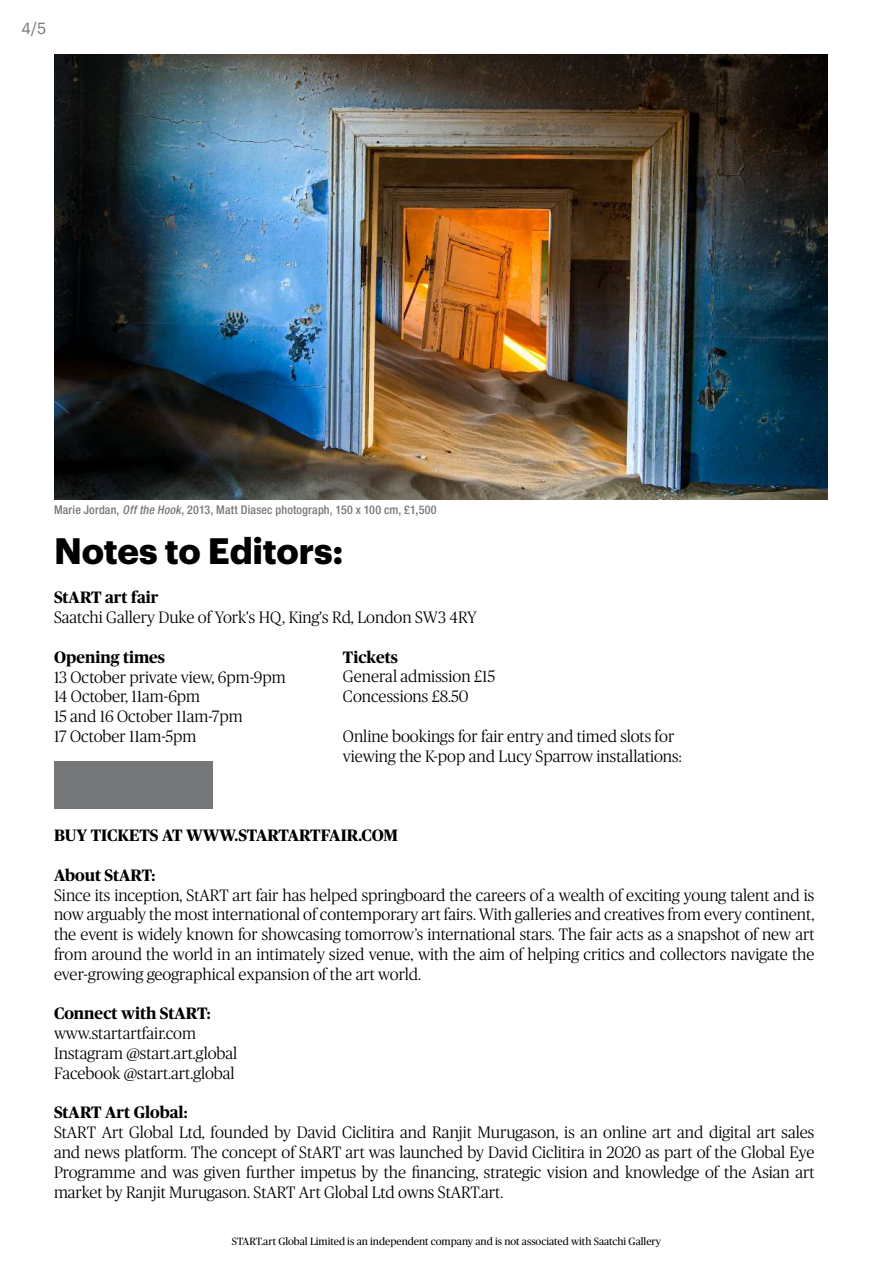
<style>
.page{position:relative;width:893px;height:1263px;background:#fff}
.page>*{position:absolute;margin:0;border:0;box-sizing:border-box;transform-origin:0 0}
.t1{font:700 36px "Graphik";letter-spacing:-.01em;color:#000}
.t2{font:300 16.5px/19.8px "Publico";color:#000}
.t3{font:700 16.5px "Publico";color:#000}
.t4{font:15.75px "Graphik";color:#757779}
.t5{font:500 condensed 12px "Helvetica Neue LT Std";letter-spacing:.015em;color:#757779}
.t6{font:10.5px "Publico";color:#000}
.s1{font-style:italic}
</style>
<div class="page">
<img style="left:54px;top:54px;width:773px;height:445px">
<div style="left:54px;top:761px;width:158px;height:48px;background:#757779"></div>
<p class="t4" style="left:21px;top:17px;width:27px">4/5</p>
<p class="t5" style="left:54px;top:502px;width:384px">Marie Jordan, <span class="s1">Offthe Hook</span>, 2013, Matt Diasec photograph, 150 x 100 cm, £1,500</p>
<h1 class="t1" style="left:54px;top:523px;width:291px">Notes to Editors:</h1>
<p class="t3" style="left:54px;top:586px;width:106px">StART art fair</p>
<p class="t2" style="left:54px;top:607px;width:424px">Saatchi Gallery Duke of York's HQ, King's Rd, London SW3 4RY</p>
<p class="t3" style="left:54px;top:645px;width:113px">Opening times</p>
<p class="t2" style="left:54px;top:666px;width:233px">13 October private view, 6pm-9pm<br>14 October, 11am-6pm<br>15 and 16 October 11am-7pm<br>17 October 11am-5pm</p>
<p class="t3" style="left:343px;top:645px;width:56px">Tickets</p>
<p class="t2" style="left:343px;top:666px;width:154px">General admission £15<br>Concessions £8.50</p>
<p class="t2" style="left:343px;top:725px;width:340px">Online bookings for fair entry and timed slots for viewing the K-pop and Lucy Sparrow installations:</p>
<p class="t3" style="left:54px;top:823px;width:346px">BUY TICKETS AT WWW.STARTARTFAIR.COM</p>
<p class="t3" style="left:54px;top:863px;width:103px">About StART:</p>
<p class="t2" style="left:54px;top:884px;width:762px;text-align:justify">Since its inception, StART art fair has helped springboard the careers of a wealth of exciting young talent and is now arguably the most international of contemporary art fairs. With galleries and creatives from every continent, the event is widely known for showcasing tomorrow’s international stars. The fair acts as a snapshot of new art from around the world in an intimately sized venue, with the aim of helping critics and collectors navigate the ever-growing geographical expansion of the art world.</p>
<p class="t3" style="left:54px;top:1002px;width:158px">Connect with StART:</p>
<p class="t2" style="left:54px;top:1022px;width:185px">www.startartfair.com<br>Instagram @start.art.global<br>Facebook @start.art.global</p>
<p class="t3" style="left:54px;top:1101px;width:135px">StART Art Global:</p>
<p class="t2" style="left:54px;top:1121px;width:762px;text-align:justify">StART Art Global Ltd, founded by David Ciclitira and Ranjit Murugason, is an online art and digital art sales and news platform. The concept of StART art was launched by David Ciclitira in 2020 as part of the Global Eye Programme and was given further impetus by the financing, strategic vision and knowledge of the Asian art market by Ranjit Murugason. StART Art Global Ltd owns StART.art.</p>
<p class="t6" style="left:232px;top:1233px;width:431px">START.art Global Limited is an independent company and is not associated with Saatchi Gallery</p>
</div>
